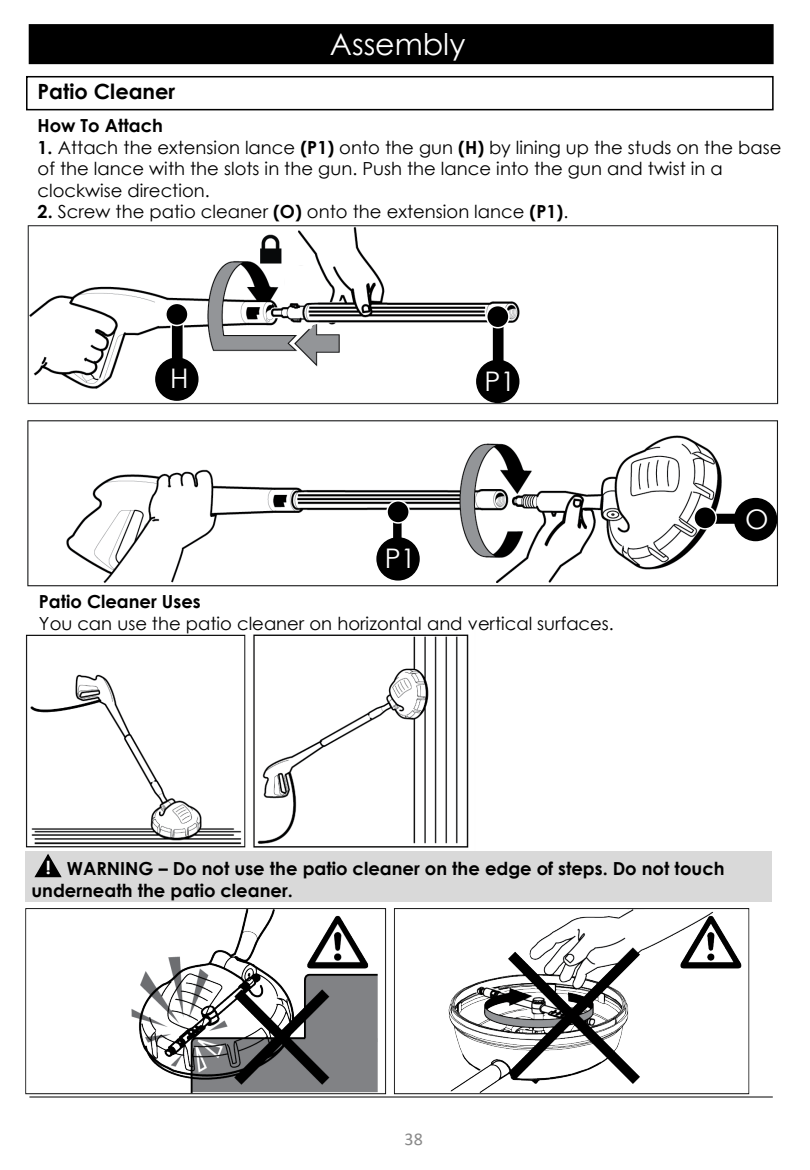
<style>
.page{position:relative;width:810px;height:1170px;background:#fff}
.page>*{position:absolute;margin:0;border:0;box-sizing:border-box;transform-origin:0 0}
.t1{font:30px "Century Gothic";color:#fff}
.t2{font:27px "Century Gothic";color:#fff}
.t3{font:700 21px "Century Gothic";color:#000}
.t4{font:18px/21.6px "Century Gothic";color:#000}
.t5{font:700 18px/21.6px "Century Gothic";color:#000}
.t6{font:18px "Calibri";color:#898989}
.s1{font-weight:700}
.s2{color:#fff}
</style>
<div class="page">
<hr style="left:29px;top:1097px;width:744px;height:1px;background:#000">
<div style="left:29px;top:24px;width:745px;height:40px;background:#000;border:2px solid #000"></div>
<div style="left:26px;top:76px;width:748px;height:34px;background:#fff;border:2px solid #000"></div>
<img style="left:27px;top:225px;width:752px;height:362px">
<div style="left:170px;top:313px;width:14px;height:78px;background:#000;border:2px solid #fff"></div>
<div style="left:166px;top:303px;width:22px;height:22px;background:#000;border-radius:50%"></div>
<div style="left:165px;top:303px;width:24px;height:23px;border:2px solid #fff;border-radius:50%"></div>
<div style="left:156px;top:358px;width:42px;height:42px;background:#000;border-radius:50%"></div>
<div style="left:155px;top:357px;width:44px;height:44px;border:2px solid #000;border-radius:50%"></div>
<img style="left:25px;top:634px;width:444px;height:214px">
<img style="left:25px;top:908px;width:740px;height:190px">
<div style="left:491px;top:315px;width:14px;height:78px;background:#000;border:2px solid #fff"></div>
<div style="left:487px;top:306px;width:22px;height:22px;background:#000;border-radius:50%"></div>
<div style="left:486px;top:305px;width:24px;height:24px;border:2px solid #fff;border-radius:50%"></div>
<div style="left:477px;top:360px;width:42px;height:42px;background:#000;border-radius:50%"></div>
<div style="left:476px;top:360px;width:43px;height:43px;border:2px solid #000;border-radius:50%"></div>
<div style="left:704px;top:512px;width:34px;height:13px;background:#000;border:2px solid #fff"></div>
<div style="left:694px;top:507px;width:22px;height:22px;background:#000;border-radius:50%"></div>
<div style="left:693px;top:506px;width:24px;height:24px;border:2px solid #fff;border-radius:50%"></div>
<div style="left:735px;top:499px;width:42px;height:41px;background:#000;border-radius:50%"></div>
<div style="left:734px;top:498px;width:43px;height:43px;border:2px solid #000;border-radius:50%"></div>
<div style="left:342px;top:327px;width:43px;height:41px;background:#fff"></div>
<div style="left:284px;top:266px;width:35px;height:34px;background:#fff"></div>
<div style="left:25px;top:851px;width:746px;height:50px;background:#d9d9d9"></div>
<svg style="left:34px;top:854px;width:28px;height:24px"></svg>
<div style="left:392px;top:511px;width:11px;height:58px;background:#000;border:2px solid #fff"></div>
<div style="left:387px;top:501px;width:22px;height:22px;background:#000;border-radius:50%"></div>
<div style="left:386px;top:500px;width:24px;height:24px;border:2px solid #fff;border-radius:50%"></div>
<div style="left:377px;top:538px;width:42px;height:42px;background:#000;border-radius:50%"></div>
<div style="left:376px;top:537px;width:44px;height:44px;border:2px solid #000;border-radius:50%"></div>
<h1 class="t1" style="left:330px;top:24px;width:137px">Assembly</h1>
<p class="t3" style="left:38px;top:76px;width:139px">Patio Cleaner</p>
<p class="t5" style="left:38px;top:114px;width:127px">How To Attach</p>
<p class="t4" style="left:38px;top:136px;width:745px"><span class="s1">1.</span> Attach the extension lance <span class="s1">(P1)</span> onto the gun <span class="s1">(H)</span> by lining up the studs on the base of the lance with the slots in the gun. Push the lance into the gun and twist in a clockwise direction.</p>
<p class="t4" style="left:38px;top:201px;width:532px"><span class="s1">2.</span> Screw the patio cleaner <span class="s1">(O)</span> onto the extension lance <span class="s1">(P1)</span>.</p>
<h2 class="t2" style="left:170px;top:360px;width:20px">H</h2>
<h2 class="t2" style="left:385px;top:540px;width:32px">P1</h2>
<h2 class="t2" style="left:485px;top:362px;width:32px">P1</h2>
<p class="t5" style="left:39px;top:590px;width:163px">Patio Cleaner Uses</p>
<p class="t4" style="left:39px;top:612px;width:577px">You can use the patio cleaner on horizontal and vertical surfaces.</p>
<h2 class="t2" style="left:745px;top:500px;width:25px">O</h2>
<p class="t5" style="left:31px;top:857px;width:695px;text-indent:15px"><span class="s2">!</span> WARNING – Do not use the patio cleaner on the edge of steps. Do not touch underneath the patio cleaner.</p>
<p class="t6" style="left:405px;top:1126px;width:20px">38</p>
</div>
